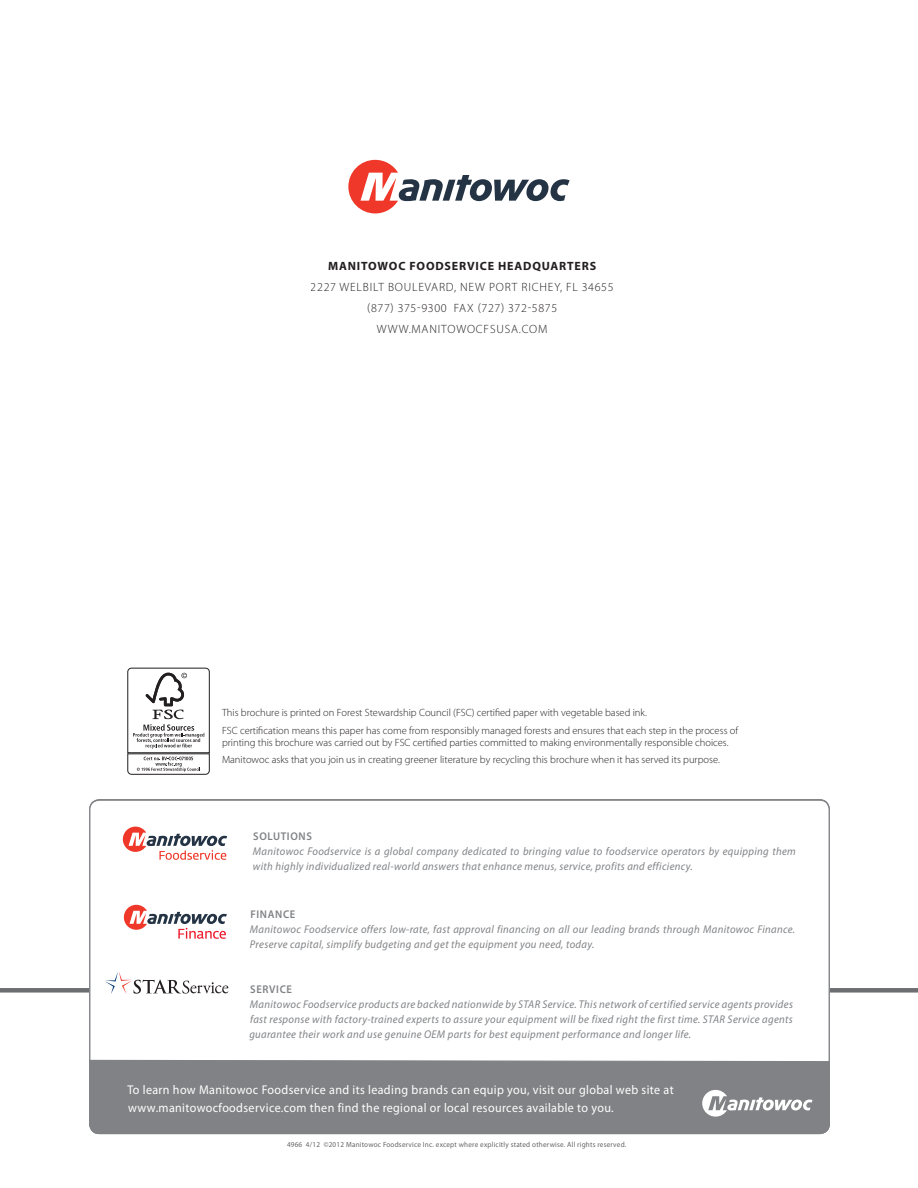
<style>
.page{position:relative;width:918px;height:1188px;background:#fff}
.page>*{position:absolute;margin:0;border:0;box-sizing:border-box;transform-origin:0 0}
.t1{font:12.75px/18px "Myriad Pro";letter-spacing:.03em;color:#fff;scale:.95 1}
.t2{font:300 12px/21px "Myriad Pro";letter-spacing:.07em;color:#231f20;text-align:center}
.t3{font:700 12px "Myriad Pro";letter-spacing:.07em;color:#231f20}
.t4{font:italic 11.25px/15px "Myriad Pro";letter-spacing:.03em;color:#808285;scale:.95 1}
.t5{font:600 11.25px "Myriad Pro";letter-spacing:.06em;color:#808285;scale:.95 1}
.t6{font:300 10.5px/17.4px "Myriad Pro";color:#231f20}
.t7{font:7.5px "Myriad Pro";letter-spacing:.03em;color:#636466;scale:.95 1}
</style>
<div class="page">
<div style="left:0;top:988px;width:918px;height:5px;background:#6d6e71"></div>
<svg style="left:128px;top:668px;width:82px;height:107px"></svg>
<svg style="left:348px;top:160px;width:222px;height:53px"></svg>
<div style="left:90px;top:800px;width:739px;height:334px;background:#fff;border-radius:9px"></div>
<div style="left:89px;top:1059px;width:741px;height:75px;background:#808285"></div>
<svg style="left:123px;top:827px;width:104px;height:33px"></svg>
<svg style="left:124px;top:905px;width:103px;height:34px"></svg>
<svg style="left:105px;top:972px;width:123px;height:22px"></svg>
<svg style="left:702px;top:1090px;width:111px;height:27px"></svg>
<p class="t3" style="left:328px;top:258px;width:270px">MANITOWOC FOODSERVICE HEADQUARTERS</p>
<p class="t2" style="left:311px;top:277px;width:304px">2227 welbilt boulevard, new port richey, fl 34655 (877) 375-9300 FA X (727) 372-5875 www.manitowocfsusa.com</p>
<p class="t6" style="left:222px;top:704px;width:518px">This brochure is printed on Forest Stewardship Council (FSC) certified paper with vegetable based ink.<br>FSC certification means this paper has come from responsibly managed forests and ensures that each step in the process of</p>
<p class="t6" style="left:222px;top:734px;width:508px">printing this brochure was carried out by FSC certified parties committed to making environmentally responsible choices.<br>Manitowoc asks that you join us in creating greener literature by recycling this brochure when it has served its purpose.</p>
<p class="t5" style="left:253px;top:829px;width:62px">SOLUTIONS</p>
<p class="t4" style="left:253px;top:844px;width:573px">Manitowoc Foodservice is a global company dedicated to bringing value to foodservice operators by equipping them with highly individualized real-world answers that enhance menus, service, profits and efficiency.</p>
<p class="t5" style="left:250px;top:907px;width:49px">FINANCE</p>
<p class="t4" style="left:250px;top:922px;width:575px">Manitowoc Foodservice offers low-rate, fast approval financing on all our leading brands through Manitowoc Finance.<br>Preserve capital, simplify budgeting and get the equipment you need, today.</p>
<p class="t5" style="left:250px;top:982px;width:46px">SERVICE</p>
<p class="t4" style="left:249px;top:997px;width:574px;text-align:justify">Manitowoc Foodservice products are backed nationwide by STAR Service. This network of certified service agents provides fast response with factory-trained experts to assure your equipment will be fixed right the first time. STAR Service agents guarantee their work and use genuine OEM parts for best equipment performance and longer life.</p>
<p class="t1" style="left:127px;top:1080px;width:577px">To learn how Manitowoc Foodservice and its leading brands can equip you, visit our global web site at www.manitowocfoodservice.com then find the regional or local resources available to you.</p>
<p class="t7" style="left:287px;top:1140px;width:359px">4966 4/12 ©2012 Manitowoc Foodservice Inc. except where explicitly stated otherwise. All rights reserved.</p>
</div>
